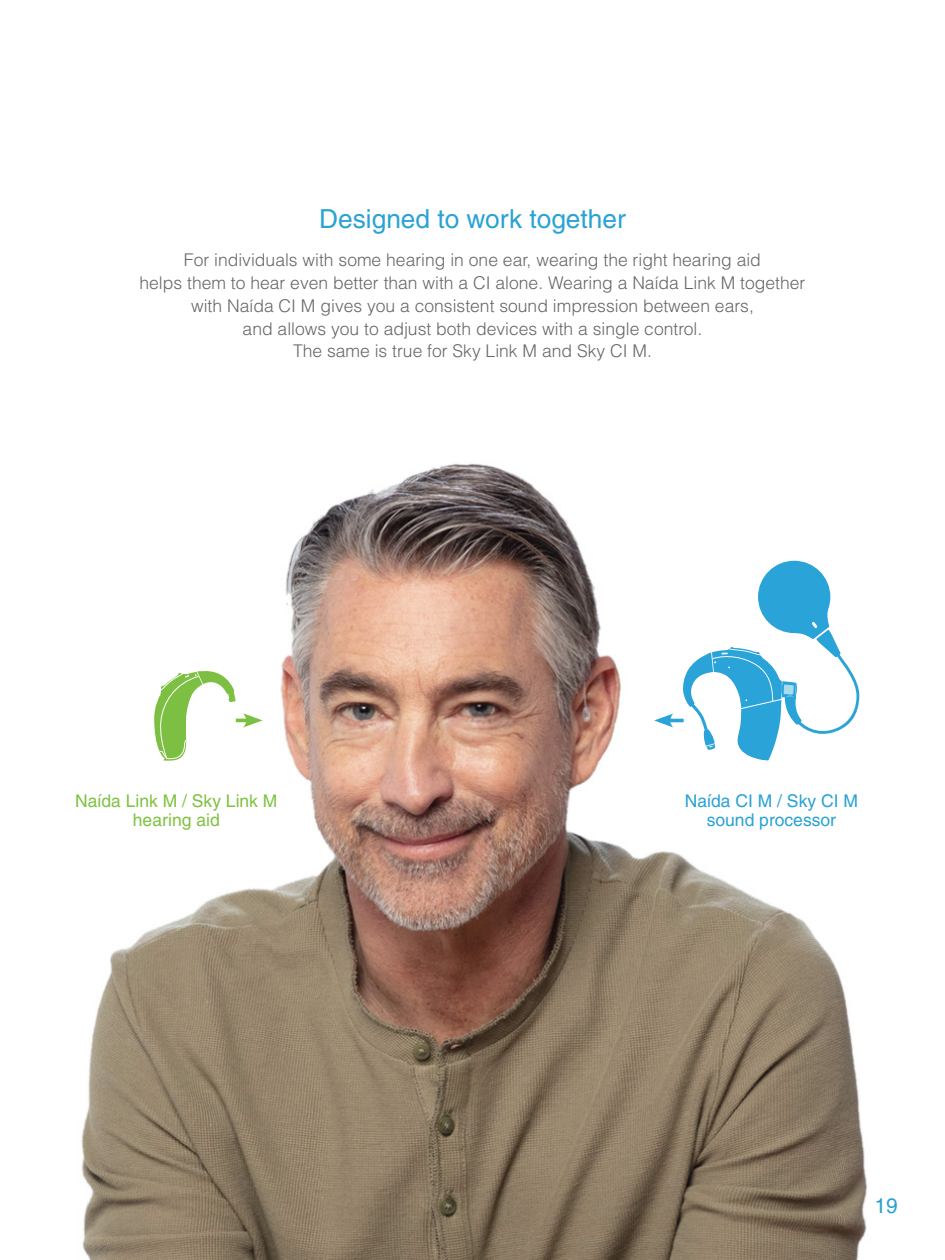
<style>
.page{position:relative;width:945px;height:1260px;background:#fff}
.page>*{position:absolute;margin:0;border:0;box-sizing:border-box;transform-origin:0 0}
.BODY{font:26.25px "Helvetica LT Pro";color:#29a2d4}
.t1{font:21px "Helvetica LT Pro";color:#29a2d4}
.BODY-2{font:300 17.5px/22.8px "Helvetica LT Pro";color:#666;text-align:center}
.Callouts{font:17.5px/19.2px "Helvetica LT Pro";color:#7fc241;text-align:center}
.Callouts-2{font:17.5px/19.2px "Helvetica LT Pro";color:#29a2d4;text-align:center}
</style>
<div class="page">
<img style="left:81px;top:463px;width:787px;height:797px">
<hr style="left:236px;top:719px;width:18px;height:3px;background:#7cbf42">
<svg style="left:243px;top:713px;width:20px;height:15px"></svg>
<svg style="left:154px;top:669px;width:82px;height:92px"></svg>
<hr style="left:666px;top:719px;width:18px;height:3px;background:#29a3d8">
<svg style="left:654px;top:714px;width:19px;height:13px"></svg>
<svg style="left:682px;top:561px;width:178px;height:199px"></svg>
<p class="BODY" style="left:319px;top:203px;width:308px">Designed to work together</p>
<p class="BODY-2" style="left:140px;top:249px;width:667px">For individuals with some hearing in one ear, wearing the right hearing aid<br>helps them to hear even better than with a CI alone. Wearing a Naída Link M together with Naída CI M gives you a consistent sound impression between ears,<br>and allows you to adjust both devices with a single control.<br>The same is true for Sky Link M and Sky CI M.</p>
<p class="Callouts" style="left:75px;top:791px;width:204px">Naída Link M / Sky Link M hearing aid</p>
<p class="Callouts-2" style="left:685px;top:791px;width:175px">Naída CI M / Sky CI M sound processor</p>
<p class="t1" style="left:874px;top:1193px;width:25px">19</p>
</div>
